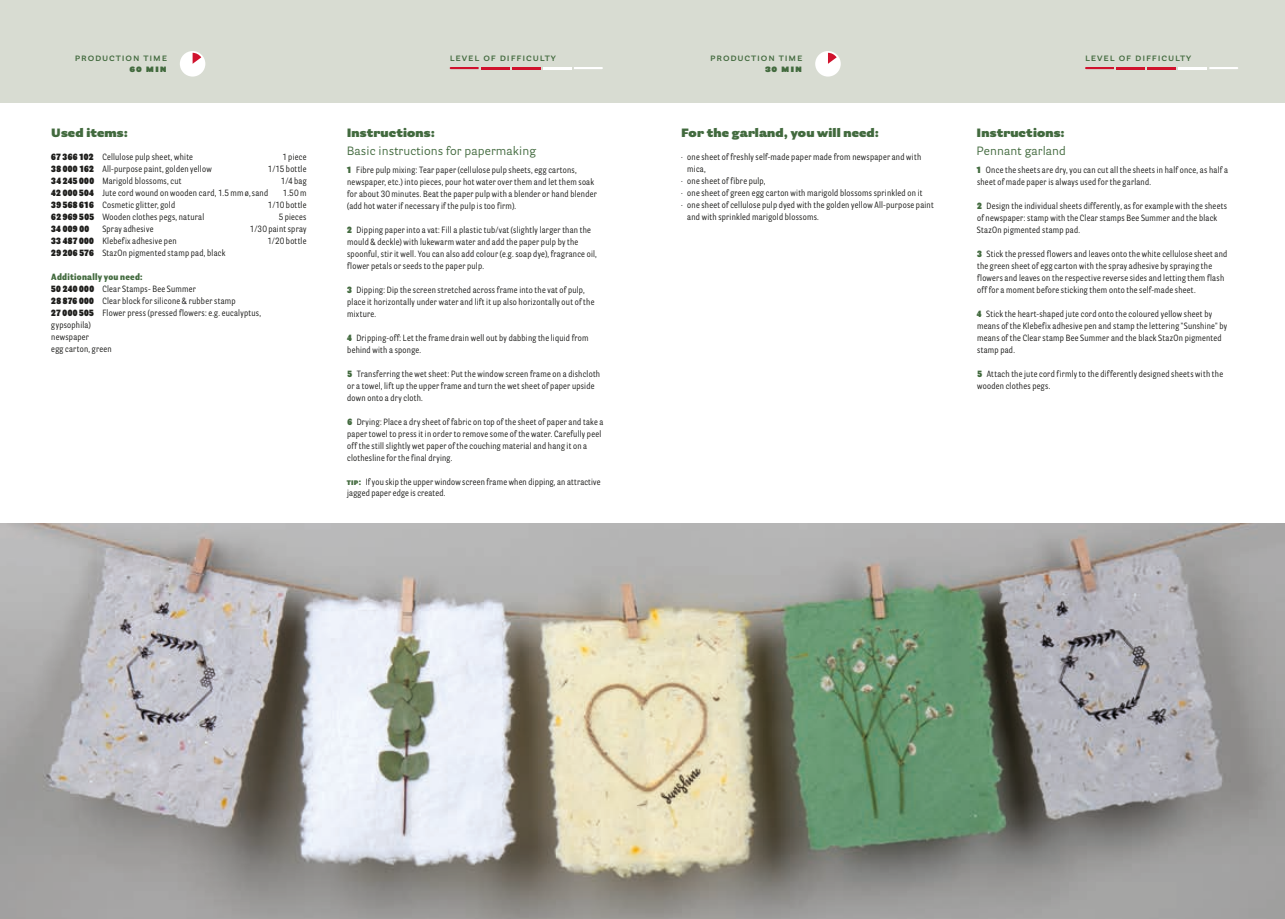
<style>
.page{position:relative;width:1285px;height:919px;background:#fff}
.page>*{position:absolute;margin:0;border:0;box-sizing:border-box;transform-origin:0 0}
.t1{font:900 12px "Parry Grotesque Pro";letter-spacing:.01em;color:#426a3e}
.t2{font:12px "Parry Grotesque Pro";letter-spacing:.01em;color:#426a3e}
.t3{font:600 10.5px "Parry Grotesque Pro";letter-spacing:.08em;color:#426a3e}
.t4{font:900 10.5px "Parry Grotesque Pro";color:#426a3e}
.t5{font:9px/12px "Parry Grot Con Pro";letter-spacing:.03em;color:#1d1d1b}
.t6{font:900 9px "Parry Grot Con Pro";letter-spacing:.04em;color:#1d1d1b}
.s1{font-weight:900;color:#426a3e}
.s2{font-weight:900}
</style>
<div class="page">
<div style="left:0;top:0;width:1284px;height:102px;background:#d8dcd2"></div>
<svg style="left:449px;top:67px;width:29px;height:2px"></svg>
<svg style="left:1085px;top:67px;width:28px;height:2px"></svg>
<img style="left:0;top:523px;width:1284px;height:395px">
<hr style="left:480px;top:67px;width:29px;height:2px;background:#d0122d">
<hr style="left:1115px;top:67px;width:29px;height:2px;background:#d0122d">
<hr style="left:511px;top:67px;width:29px;height:2px;background:#d0122d">
<hr style="left:1146px;top:67px;width:29px;height:2px;background:#d0122d">
<hr style="left:543px;top:67px;width:28px;height:2px;background:#fff">
<hr style="left:1177px;top:67px;width:29px;height:2px;background:#fff">
<svg style="left:574px;top:67px;width:28px;height:2px"></svg>
<svg style="left:1209px;top:67px;width:28px;height:2px"></svg>
<div style="left:180px;top:51px;width:25px;height:26px;background:#fff;border-radius:50%"></div>
<div style="left:815px;top:51px;width:25px;height:26px;background:#fff;border-radius:50%"></div>
<svg style="left:192px;top:53px;width:9px;height:11px"></svg>
<svg style="left:828px;top:53px;width:8px;height:11px"></svg>
<p class="t3" style="left:75px;top:50px;width:94px">production time</p>
<p class="t4" style="left:130px;top:60px;width:39px">60 min</p>
<p class="t3" style="left:449px;top:50px;width:108px">level of difficulty</p>
<p class="t3" style="left:1084px;top:50px;width:108px">level of difficulty</p>
<p class="t3" style="left:710px;top:50px;width:94px">production time</p>
<p class="t4" style="left:764px;top:60px;width:39px">30 min</p>
<h1 class="t1" style="left:51px;top:124px;width:78px">Used items:</h1>
<h1 class="t1" style="left:681px;top:124px;width:199px">For the garland, you will need:</h1>
<p class="t5" style="left:347px;top:163px;width:251px"><span class="s1">1</span> Fibre pulp mixing: Tear paper (cellulose pulp sheets, egg cartons, newspaper, etc.) into pieces, pour hot water over them and let them soak for about 30minutes. Beat the paper pulp with a blender or hand blender (add hot water if necessary if the pulp is too firm).</p>
<p class="t5" style="left:347px;top:223px;width:251px"><span class="s1">2</span> Dipping paper into a vat: Fill a plastic tub/vat (slightly larger than the mould &amp; deckle) with lukewarm water and add the paper pulp by the spoonful, stir it well. You can also add colour (e.g. soap dye), fragrance oil, flower petals or seeds to the paper pulp.</p>
<p class="t5" style="left:347px;top:283px;width:249px"><span class="s1">3</span> Dipping: Dip the screen stretched across frame into the vat of pulp, place it horizontally under water and lift it up also horizontally out of the mixture.</p>
<p class="t5" style="left:347px;top:331px;width:243px"><span class="s1">4</span> Dripping-off: Let the frame drain well out by dabbing the liquid from behind with a sponge.</p>
<p class="t5" style="left:347px;top:367px;width:254px"><span class="s1">5</span> Transferring the wet sheet: Put the window screen frame on a dishcloth or a towel, lift up the upper frame and turn the wet sheet of paper upside down onto a dry cloth.</p>
<p class="t5" style="left:347px;top:415px;width:258px"><span class="s1">6</span> Drying: Place a dry sheet of fabric on top of the sheet of paper and take a paper towel to press it in order to remove some of the water. Carefully peel off the still slightly wet paper of the couching material and hang it on a clothesline for the final drying.</p>
<p class="t5" style="left:347px;top:476px;width:255px;line-height:10.8px"><span class="s1">tip:</span> If you skip the upper window screen frame when dipping, an attractive jagged paper edge is created.</p>
<h1 class="t1" style="left:347px;top:124px;width:90px">Instructions:</h1>
<h1 class="t2" style="left:347px;top:142px;width:191px">Basic instructions for papermaking</h1>
<p class="t5" style="left:681px;top:150px;width:242px">· one sheet of freshly self-made paper made from newspaper and with</p>
<p class="t5" style="left:687px;top:162px;width:20px">mica,</p>
<p class="t5" style="left:681px;top:174px;width:86px">· one sheet of fibre pulp,</p>
<p class="t5" style="left:681px;top:186px;width:243px">· one sheet of green egg carton with marigold blossoms sprinkled on it</p>
<p class="t5" style="left:681px;top:198px;width:254px">· one sheet of cellulose pulp dyed with the golden yellow All-purpose paint</p>
<p class="t5" style="left:687px;top:210px;width:133px">and with sprinkled marigold blossoms.</p>
<p class="t5" style="left:51px;top:150px;width:143px"><span class="s2">67 366 102</span> Cellulose pulp sheet, white</p>
<p class="t5" style="left:282px;top:150px;width:26px">1 piece</p>
<p class="t5" style="left:51px;top:162px;width:162px"><span class="s2">38 000 162</span> All-purpose paint, golden yellow</p>
<p class="t5" style="left:268px;top:162px;width:40px">1/15 bottle</p>
<p class="t5" style="left:51px;top:174px;width:132px"><span class="s2">34 245 000</span> Marigold blossoms, cut</p>
<p class="t5" style="left:281px;top:174px;width:27px">1/4bag</p>
<p class="t5" style="left:51px;top:186px;width:218px"><span class="s2">42 000 504</span> Jute cord wound on wooden card, 1.5mmø,sand</p>
<p class="t5" style="left:283px;top:186px;width:25px">1.50 m</p>
<p class="t5" style="left:51px;top:198px;width:125px"><span class="s2">39 568 616</span> Cosmetic glitter, gold</p>
<p class="t5" style="left:268px;top:198px;width:40px">1/10 bottle</p>
<p class="t5" style="left:51px;top:210px;width:154px"><span class="s2">62 969 505</span> Wooden clothes pegs, natural</p>
<p class="t5" style="left:279px;top:210px;width:29px">5 pieces</p>
<p class="t6" style="left:51px;top:222px;width:39px">34 009 00</p>
<p class="t5" style="left:102px;top:222px;width:53px">Spray adhesive</p>
<p class="t5" style="left:250px;top:222px;width:58px">1/30 paint spray</p>
<p class="t5" style="left:51px;top:234px;width:127px"><span class="s2">33 487 000</span> Klebefix adhesive pen</p>
<p class="t5" style="left:267px;top:234px;width:40px">1/20 bottle</p>
<p class="t5" style="left:51px;top:246px;width:175px"><span class="s2">29 206 576</span> StazOn pigmented stamp pad, black</p>
<p class="t5" style="left:51px;top:270px;width:211px"><span class="s1">Additionally you need:<br></span><span class="s2">50 240 000</span> Clear Stamps- Bee Summer<br><span class="s2">28 876 000</span> Clear block for silicone &amp; rubber stamp<br><span class="s2">27 000 505</span> Flower press (pressed flowers: e.g. eucalyptus, gypsophila)<br>newspaper<br>egg carton, green</p>
<h1 class="t1" style="left:976px;top:124px;width:90px">Instructions:</h1>
<h1 class="t2" style="left:976px;top:142px;width:91px">Pennant garland</h1>
<p class="t5" style="left:976px;top:163px;width:253px"><span class="s1">1</span> Once the sheets are dry, you can cut all the sheets in half once, as half a sheet of made paper is always used for the garland.</p>
<p class="t5" style="left:976px;top:199px;width:251px"><span class="s1">2</span> Design the individual sheets differently, as for example with the sheets of newspaper: stamp with the Clear stamps Bee Summer and the black<br>StazOn pigmented stamp pad.</p>
<p class="t5" style="left:976px;top:247px;width:252px"><span class="s1">3</span> Stick the pressed flowers and leaves onto the white cellulose sheet and the green sheet of egg carton with the spray adhesive by spraying the flowers and leaves on the respective reverse sides and letting them flash off for a moment before sticking them onto the self-made sheet.</p>
<p class="t5" style="left:976px;top:307px;width:251px"><span class="s1">4</span> Stick the heart-shaped jute cord onto the coloured yellow sheet by means of the Klebefix adhesive pen and stamp the lettering "Sunshine" by means of the Clear stamp Bee Summer and the black StazOn pigmented stamp pad.</p>
<p class="t5" style="left:976px;top:367px;width:247px"><span class="s1">5</span> Attach the jute cord firmly to the differently designed sheets with the wooden clothes pegs.</p>
</div>
